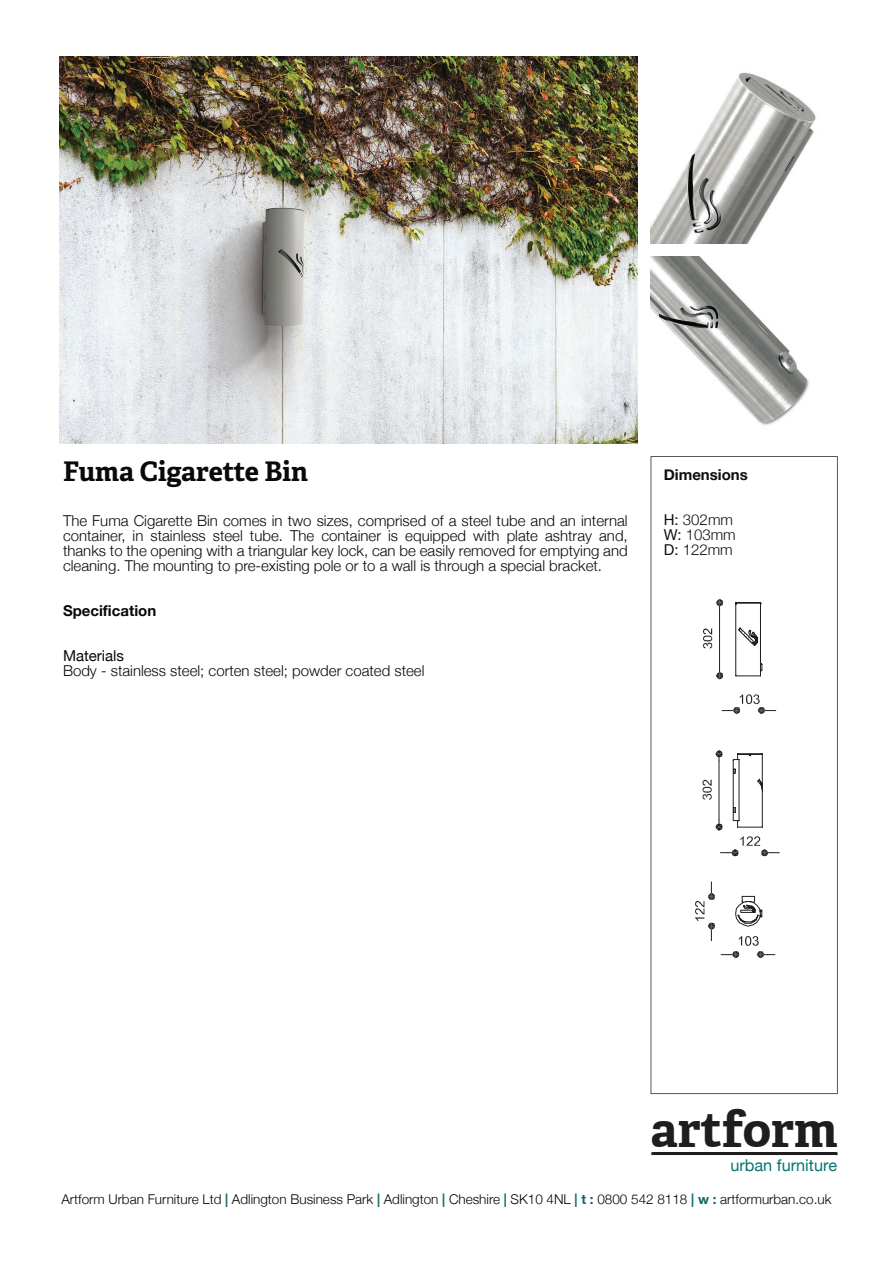
<style>
.page{position:relative;width:893px;height:1263px;background:#fff}
.page>*{position:absolute;margin:0;border:0;box-sizing:border-box;transform-origin:0 0}
.t1{font:700 48.9px "Adelle";color:#201d1e}
.t2{font:700 27px "Adelle Basic";letter-spacing:-.005em;color:#080a09}
.t3{font:16.35px "Helvetica Neue";color:#057473}
.t4{font:300 15px/15px "Helvetica Neue";color:#080a09;text-align:justify}
.t5{font:300 15px/15px "Helvetica Neue";color:#0f100e}
.t6{font:700 15px "Helvetica Neue";color:#080a09}
.t7{font:700 15px "Helvetica Neue";color:#0f100e}
.t8{font:15px "Helvetica Neue";color:#080a09}
.t9{font:300 13.5px "Helvetica Neue";color:#050504}
.s1{font-weight:400}
.s2{font-weight:700;color:#106666}
</style>
<div class="page">
<svg style="left:651px;top:456px;width:187px;height:638px"></svg>
<div style="left:651px;top:1152px;width:187px;height:3px;border:2px solid #201d1e"></div>
<svg style="left:695px;top:599px;width:84px;height:359px"></svg>
<img style="left:60px;top:56px;width:578px;height:387px">
<img style="left:651px;top:72px;width:165px;height:171px">
<img style="left:651px;top:256px;width:158px;height:169px">
<h2 class="t2" style="left:63px;top:454px;width:246px">Fuma Cigarette Bin</h2>
<p class="t4" style="left:63px;top:513px;width:566px">The Fuma Cigarette Bin comes in two sizes, comprised of a steel tube and an internal container, in stainless steel tube. The container is equipped with plate ashtray and, thanks to the opening with a triangular key lock, can be easily removed for emptying and cleaning. The mounting to pre-existing pole or to a wall is through a special bracket.</p>
<p class="t6" style="left:63px;top:601px;width:95px">Specification</p>
<p class="t8" style="left:63px;top:647px;width:63px">Materials</p>
<p class="t4" style="left:63px;top:663px;width:363px">Body - stainless steel; corten steel; powder coated steel</p>
<p class="t7" style="left:664px;top:466px;width:86px">Dimensions</p>
<p class="t5" style="left:664px;top:512px;width:73px"><span class="s1">H:</span> 302mm<br><span class="s1">W:</span> 103mm<br><span class="s1">D:</span> 122mm</p>
<h1 class="t1" style="left:651px;top:1100px;width:189px">artform</h1>
<p class="t3" style="left:730px;top:1155px;width:108px">urban furniture</p>
<p class="t9" style="left:61px;top:1190px;width:772px">Artform Urban Furniture Ltd <span class="s2">|</span> Adlington Business Park <span class="s2">|</span> Adlington <span class="s2">|</span> Cheshire <span class="s2">|</span> SK10 4NL <span class="s2">| t :</span> 0800 542 8118 <span class="s2">| w :</span> artformurban.co.uk</p>
</div>
